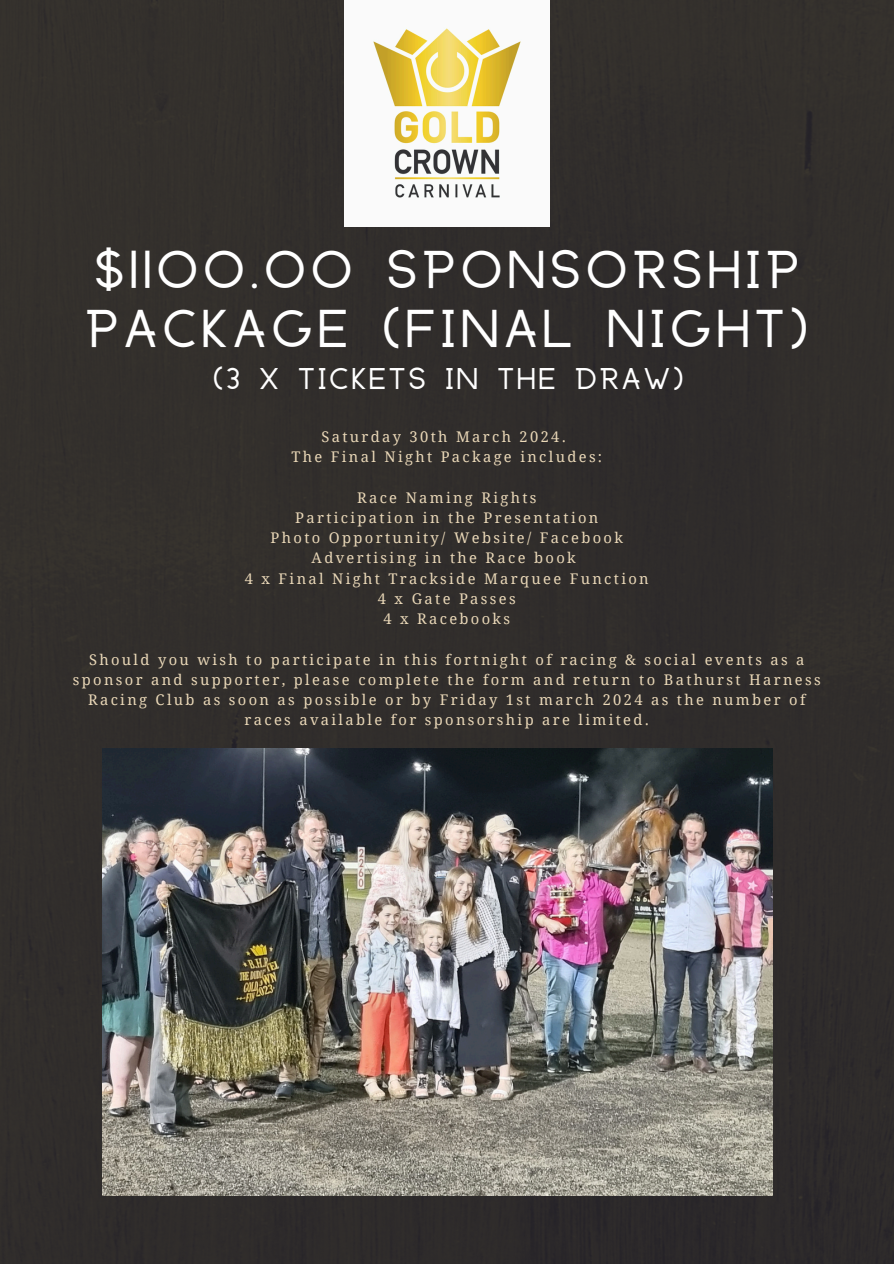
<style>
.page{position:relative;width:894px;height:1264px;background:#fff}
.page>*{position:absolute;margin:0;border:0;box-sizing:border-box;transform-origin:0 0}
.t1{font:700 42.6px/59.4px "Anchorage";letter-spacing:.16em;color:#fff}
.t2{font:700 24px "Anchorage";letter-spacing:.16em;color:#fff}
.t3{font:14.7px/20.2px "Droid Serif";letter-spacing:.16em;color:#ead8b8;text-align:center}
</style>
<div class="page">
<div style="left:0;top:0;width:893px;height:1263px;background:#312e2c"></div>
<img style="left:344px;top:0;width:205px;height:226px">
<img style="left:102px;top:748px;width:670px;height:447px">
<p class="t1" style="left:86px;top:246px;width:722px">$1100.00 SPONSORSHIP<br>PACKAGE (FINAL NIGHT)</p>
<p class="t2" style="left:213px;top:368px;width:471px">(3 X TICKETS IN THE DRAW)</p>
<p class="t3" style="left:321px;top:426px;width:246px">Saturday 30th March 2024.</p>
<p class="t3" style="left:291px;top:447px;width:312px">The Final Night Package includes:</p>
<p class="t3" style="left:357px;top:487px;width:181px">Race Naming Rights</p>
<p class="t3" style="left:295px;top:507px;width:304px">Participation in the Presentation</p>
<p class="t3" style="left:270px;top:528px;width:354px">Photo Opportunity/ Website/ Facebook</p>
<p class="t3" style="left:311px;top:548px;width:265px">Advertising in the Race book</p>
<p class="t3" style="left:245px;top:568px;width:405px">4 x Final Night Trackside Marquee Function</p>
<p class="t3" style="left:378px;top:588px;width:139px">4 x Gate Passes</p>
<p class="t3" style="left:383px;top:609px;width:128px">4 x Racebooks</p>
<p class="t3" style="left:73px;top:649px;width:749px">Should you wish to participate in this fortnight of racing &amp; social events as a sponsor and supporter, please complete the form and return to Bathurst Harness Racing Club as soon as possible or by Friday 1st march 2024 as the number of races available for sponsorship are limited.</p>
</div>
